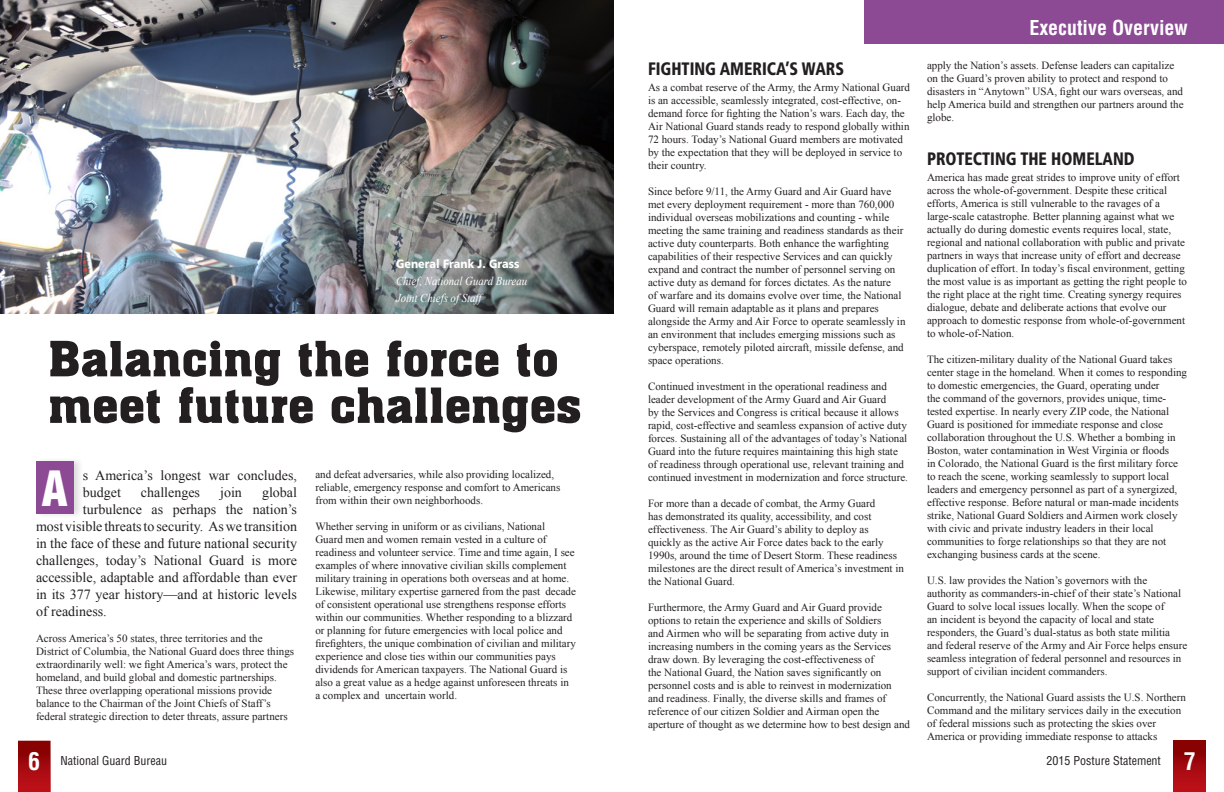
<style>
.page{position:relative;width:1224px;height:792px;background:#fff}
.page>*{position:absolute;margin:0;border:0;box-sizing:border-box;transform-origin:0 0}
.t1{font:900 condensed 47.5px "Helvetica";color:#fff}
.t2{font:46.6px/46.6px "Ache Wide Normal";color:#231f20;scale:.9 1}
.t3{font:700 condensed 20px "Helvetica";color:#fff}
._5__Body_headings{font:900 condensed 18px "Frutiger";color:#231f20;scale:.9 1}
._7__Body{font:14px/17px "Times New Roman";color:#231f20}
._4__SubTitles-Bold{font:italic 12px "Times New Roman";color:#fff;scale:.9 1}
.t4{font:condensed 12px "Helvetica";color:#231f20}
._4__SubTitles-Bold-2{font:900 12px "Frutiger";color:#fff;scale:.9 1}
._7__Body-2{font:11px/13px "Times New Roman";color:#231f20}
.s1{font-weight:700;font-size:24px;color:#fff}
</style>
<div class="page">
<div style="left:864px;top:0;width:360px;height:43px;background:#8c4a95"></div>
<img style="left:0;top:0;width:613px;height:313px">
<div style="left:1173px;top:741px;width:33px;height:51px;background:linear-gradient(to bottom,#800000,#c2121c)"></div>
<div style="left:18px;top:741px;width:33px;height:51px;background:linear-gradient(to bottom,#800000,#c2121c)"></div>
<div style="left:35px;top:456px;width:49px;height:63px;background:#231f20;opacity:.15"></div>
<div style="left:36px;top:462px;width:38px;height:52px;background:#8c4a95"></div>
<svg style="left:50px;top:340px;width:531px;height:93px"></svg>
<p class="_4__SubTitles-Bold-2" style="left:396px;top:257px;width:139px">General Frank J. Grass</p>
<p class="_4__SubTitles-Bold" style="left:396px;top:273px;width:147px">Chief, National Guard Bureau</p>
<p class="_4__SubTitles-Bold" style="left:396px;top:290px;width:97px">Joint Chiefs of Staff</p>
<p class="t2" style="left:48px;top:330px;width:594px">Balancing the force to meet future challenges</p>
<p class="t1" style="left:42px;top:458px;width:28px">A</p>
<p class="_7__Body" style="left:83px;top:466px;width:216px">s America’s longest war concludes, budget</p>
<p class="_7__Body" style="left:141px;top:483px;width:61px">challenges</p>
<p class="_7__Body" style="left:220px;top:483px;width:23px">join</p>
<p class="_7__Body" style="left:262px;top:483px;width:36px">global</p>
<p class="_7__Body" style="left:83px;top:500px;width:216px">turbulence as perhaps the nation’s</p>
<p class="_7__Body" style="left:36px;top:517px;width:263px">most visible threats to security. As we transition</p>
<p class="_7__Body" style="left:36px;top:534px;width:263px">in the face of these and future national security</p>
<p class="_7__Body" style="left:36px;top:551px;width:262px">challenges, today’s National Guard is more</p>
<p class="_7__Body" style="left:36px;top:568px;width:263px">accessible, adaptable and affordable than ever</p>
<p class="_7__Body" style="left:36px;top:585px;width:263px">in its 377 year history—and at historic levels</p>
<p class="_7__Body" style="left:36px;top:602px;width:72px">of readiness.</p>
<p class="_7__Body-2" style="left:36px;top:632px;width:260px">Across America’s 50 states, three territories and the District of Columbia, the National Guard does three things extraordinarily well: we fight America’s wars, protect the homeland, and build global and domestic partnerships.<br>These three overlapping operational missions provide balance to the Chairman of the Joint Chiefs of Staff’s federal strategic direction to deter threats, assure partners</p>
<p class="_7__Body-2" style="left:315px;top:467px;width:247px">and defeat adversaries, while also providing localized, reliable, emergency response and comfort to Americans from within their own neighborhoods.</p>
<p class="_7__Body-2" style="left:315px;top:519px;width:262px">Whether serving in uniform or as civilians, National<br>Guard men and women remain vested in a culture of readiness and volunteer service. Time and time again, I see examples of where innovative civilian skills complement military training in operations both overseas and at home.<br>Likewise, military expertise garnered from the past decade of consistent operational use strengthens response efforts within our communities. Whether responding to a blizzard or planning for future emergencies with local police and firefighters, the unique combination of civilian and military experience and close ties within our communities pays dividends for American taxpayers. The National Guard is also a great value as a hedge against unforeseen threats in a complex and uncertain world.</p>
<p class="_5__Body_headings" style="left:648px;top:57px;width:220px">FIGHTING AMERICA’S WARS</p>
<p class="_7__Body-2" style="left:648px;top:81px;width:264px">As a combat reserve of the Army, the Army National Guard is an accessible, seamlessly integrated, cost-effective, on&shy;demand force for fighting the Nation’s wars. Each day, the Air National Guard stands ready to respond globally within 72 hours. Today’s National Guard members are motivated by the expectation that they will be deployed in service to their country.</p>
<p class="_7__Body-2" style="left:648px;top:185px;width:259px">Since before 9/11, the Army Guard and Air Guard have met every deployment requirement - more than 760,000 individual overseas mobilizations and counting - while meeting the same training and readiness standards as their active duty counterparts. Both enhance the warfighting capabilities of their respective Services and can quickly expand and contract the number of personnel serving on active duty as demand for forces dictates. As the nature<br>of warfare and its domains evolve over time, the National Guard will remain adaptable as it plans and prepares alongside the Army and Air Force to operate seamlessly in an environment that includes emerging missions such as cyberspace, remotely piloted aircraft, missile defense, and space operations.</p>
<p class="_7__Body-2" style="left:648px;top:380px;width:261px">Continued investment in the operational readiness and leader development of the Army Guard and Air Guard<br>by the Services and Congress is critical because it allows rapid, cost-effective and seamless expansion of active duty forces. Sustaining all of the advantages of today’s National Guard into the future requires maintaining this high state of readiness through operational use, relevant training and continued investment in modernization and force structure.</p>
<p class="_7__Body-2" style="left:648px;top:497px;width:257px">For more than a decade of combat, the Army Guard<br>has demonstrated its quality, accessibility, and cost effectiveness. The Air Guard’s ability to deploy as quickly as the active Air Force dates back to the early 1990s, around the time of Desert Storm. These readiness milestones are the direct result of America’s investment in the National Guard.</p>
<p class="_7__Body-2" style="left:648px;top:601px;width:264px">Furthermore, the Army Guard and Air Guard provide options to retain the experience and skills of Soldiers<br>and Airmen who will be separating from active duty in increasing numbers in the coming years as the Services draw down. By leveraging the cost-effectiveness of<br>the National Guard, the Nation saves significantly on personnel costs and is able to reinvest in modernization and readiness. Finally, the diverse skills and frames of reference of our citizen Soldier and Airman open the aperture of thought as we determine how to best design and</p>
<p class="t3" style="left:1029px;top:15px;width:160px">Executive Overview</p>
<p class="_7__Body-2" style="left:927px;top:58px;width:258px">apply the Nation’s assets. Defense leaders can capitalize on the Guard’s proven ability to protect and respond to disasters in “Anytown” USA, fight our wars overseas, and help America build and strengthen our partners around the globe.</p>
<p class="_5__Body_headings" style="left:927px;top:148px;width:232px">PROTECTING THE HOMELAND</p>
<p class="_7__Body-2" style="left:927px;top:171px;width:262px">America has made great strides to improve unity of effort across the whole-of-government. Despite these critical efforts, America is still vulnerable to the ravages of a large-scale catastrophe. Better planning against what we actually do during domestic events requires local, state, regional and national collaboration with public and private partners in ways that increase unity of effort and decrease duplication of effort. In today’s fiscal environment, getting the most value is as important as getting the right people to the right place at the right time. Creating synergy requires dialogue, debate and deliberate actions that evolve our approach to domestic response from whole-of-government to whole-of-Nation.</p>
<p class="_7__Body-2" style="left:927px;top:353px;width:262px">The citizen-military duality of the National Guard takes center stage in the homeland. When it comes to responding to domestic emergencies, the Guard, operating under<br>the command of the governors, provides unique, time&shy;tested expertise. In nearly every ZIP code, the National Guard is positioned for immediate response and close collaboration throughout the U.S. Whether a bombing in Boston, water contamination in West Virginia or floods<br>in Colorado, the National Guard is the first military force to reach the scene, working seamlessly to support local leaders and emergency personnel as part of a synergized, effective response. Before natural or man-made incidents strike, National Guard Soldiers and Airmen work closely with civic and private industry leaders in their local communities to forge relationships so that they are not exchanging business cards at the scene.</p>
<p class="_7__Body-2" style="left:927px;top:574px;width:262px">U.S. law provides the Nation’s governors with the authority as commanders-in-chief of their state’s National Guard to solve local issues locally. When the scope of<br>an incident is beyond the capacity of local and state responders, the Guard’s dual-status as both state militia and federal reserve of the Army and Air Force helps ensure seamless integration of federal personnel and resources in support of civilian incident commanders.</p>
<p class="_7__Body-2" style="left:927px;top:691px;width:260px">Concurrently, the National Guard assists the U.S. Northern Command and the military services daily in the execution of federal missions such as protecting the skies over America or providing immediate response to attacks</p>
<p class="t4" style="left:28px;top:753px;width:140px"><span class="s1">6</span> National Guard Bureau</p>
<p class="t4" style="left:1046px;top:753px;width:151px">2015 Posture Statement <span class="s1">7</span></p>
</div>
